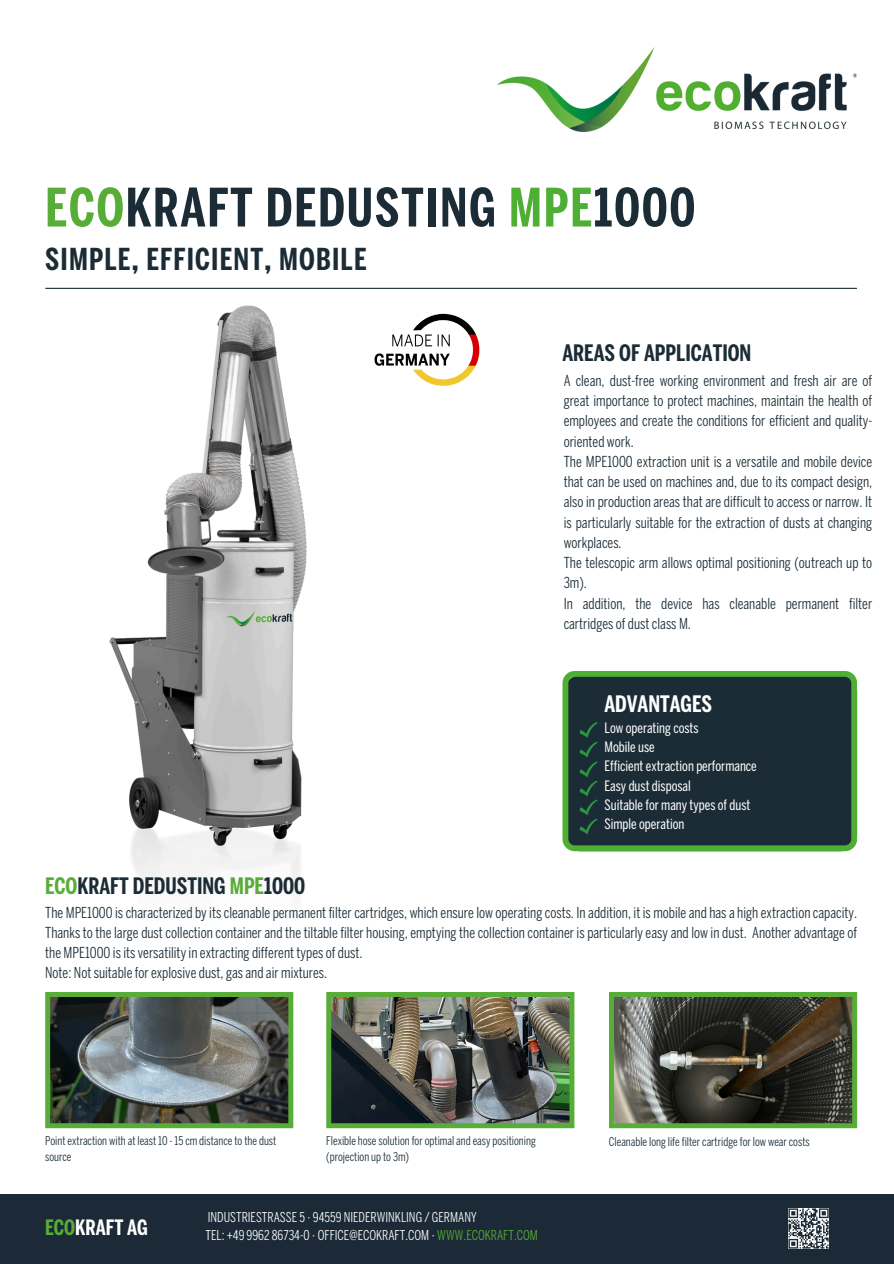
<style>
.page{position:relative;width:894px;height:1264px;background:#fff}
.page>*{position:absolute;margin:0;border:0;box-sizing:border-box;transform-origin:0 0}
.t1{font:700 52.5px "Benton Sans Comp";letter-spacing:.035em;color:#1b2c36}
.t2{font:700 30px "Benton Sans Comp";letter-spacing:.04em;color:#1b2c36}
.t3{font:700 22.5px "Benton Sans Comp";color:#1b2c36}
.t4{font:700 22.5px "Benton Sans Comp";color:#fff}
.t5{font:700 21px "Benton Sans Comp";color:#fff}
.t6{font:15px/20.2px "Benton Sans Comp";color:#1b2c36}
.t7{font:14.25px/19.2px "Benton Sans Comp";color:#fff}
.t8{font:13.5px/18px "Benton Sans Comp";color:#fff}
.t9{font:12px/16px "Benton Sans Comp";color:#1b2c36}
.s1{color:#58ad38}
.s2{color:#4fae34}
</style>
<div class="page">
<img style="left:497px;top:47px;width:359px;height:84px">
<hr style="left:46px;top:288px;width:810px;height:1px;background:#1b2c36">
<img style="left:375px;top:314px;width:105px;height:72px">
<svg style="left:562px;top:671px;width:294px;height:180px;background:#203737"></svg>
<div style="left:0;top:1193px;width:893px;height:70px;background:#1b2a36"></div>
<img style="left:326px;top:992px;width:248px;height:136px">
<svg style="left:609px;top:992px;width:247px;height:136px;background:#464d3a"></svg>
<svg style="left:45px;top:992px;width:248px;height:136px;background:#59675b"></svg>
<img style="left:109px;top:305px;width:198px;height:588px">
<svg style="left:579px;top:722px;width:18px;height:112px;background:#1d3f37"></svg>
<svg style="left:788px;top:1208px;width:40px;height:40px"></svg>
<p class="t1" style="left:45px;top:188px;width:651px"><span class="s1">ECO</span>KRAFT DEDUSTING <span class="s2">MPE</span>1000</p>
<h3 class="t2" style="left:45px;top:247px;width:323px">SIMPLE, EFFICIENT, MOBILE</h3>
<h5 class="t3" style="left:562px;top:345px;width:190px">AREAS OF APPLICATION</h5>
<h3 class="t6" style="left:563px;top:372px;width:310px">A clean, dust-free working environment and fresh air are of great importance to protect machines, maintain the health of employees and create the conditions for efficient and quality&shy;oriented work.<br>The MPE1000 extraction unit is a versatile and mobile device that can be used on machines and, due to its compact design, also in production areas that are difficult to access or narrow. It is particularly suitable for the extraction of dusts at changing workplaces.<br>The telescopic arm allows optimal positioning (outreach up to 3m).<br>In addition, the device has cleanable permanent filter cartridges of dust class M.</h3>
<p class="t4" style="left:604px;top:695px;width:109px">ADVANTAGES</p>
<p class="t7" style="left:604px;top:719px;width:154px">Low operating costs<br>Mobile use<br>Efficient extraction performance<br>Easy dust disposal<br>Suitable for many types of dust</p>
<p class="t7" style="left:604px;top:815px;width:81px">Simple operation</p>
<p class="t3" style="left:45px;top:877px;width:261px"><span class="s1">ECO</span>KRAFT DEDUSTING <span class="s1">MPE</span>1000</p>
<p class="t6" style="left:45px;top:903px;width:813px">The MPE1000 is characterized by its cleanable permanent filter cartridges, which ensure low operating costs. In addition, it is mobile and has a high extraction capacity.<br>Thanks to the large dust collection container and the tiltable filter housing, emptying the collection container is particularly easy and low in dust. Another advantage of the MPE1000 is its versatility in extracting different types of dust.<br>Note: Not suitable for explosive dust, gas and air mixtures.</p>
<p class="t9" style="left:45px;top:1133px;width:233px">Point extraction with at least 10 - 15 cm distance to the dust source</p>
<h5 class="t9" style="left:326px;top:1133px;width:211px">Flexible hose solution for optimal and easy positioning (projection up to 3m)</h5>
<p class="t9" style="left:608px;top:1134px;width:202px">Cleanable long life filter cartridge for low wear costs</p>
<p class="t5" style="left:45px;top:1219px;width:104px"><span class="s1">ECO</span>KRAFT AG</p>
<h5 class="t8" style="left:205px;top:1209px;width:334px">INDUSTRIESTRASSE 5 · 94559 NIEDERWINKLING / GERMANY<br>TEL: +49 9962 86734-0 · OFFICE@ECOKRAFT.COM · <span class="s1">WWW.ECOKRAFT.COM</span></h5>
</div>
